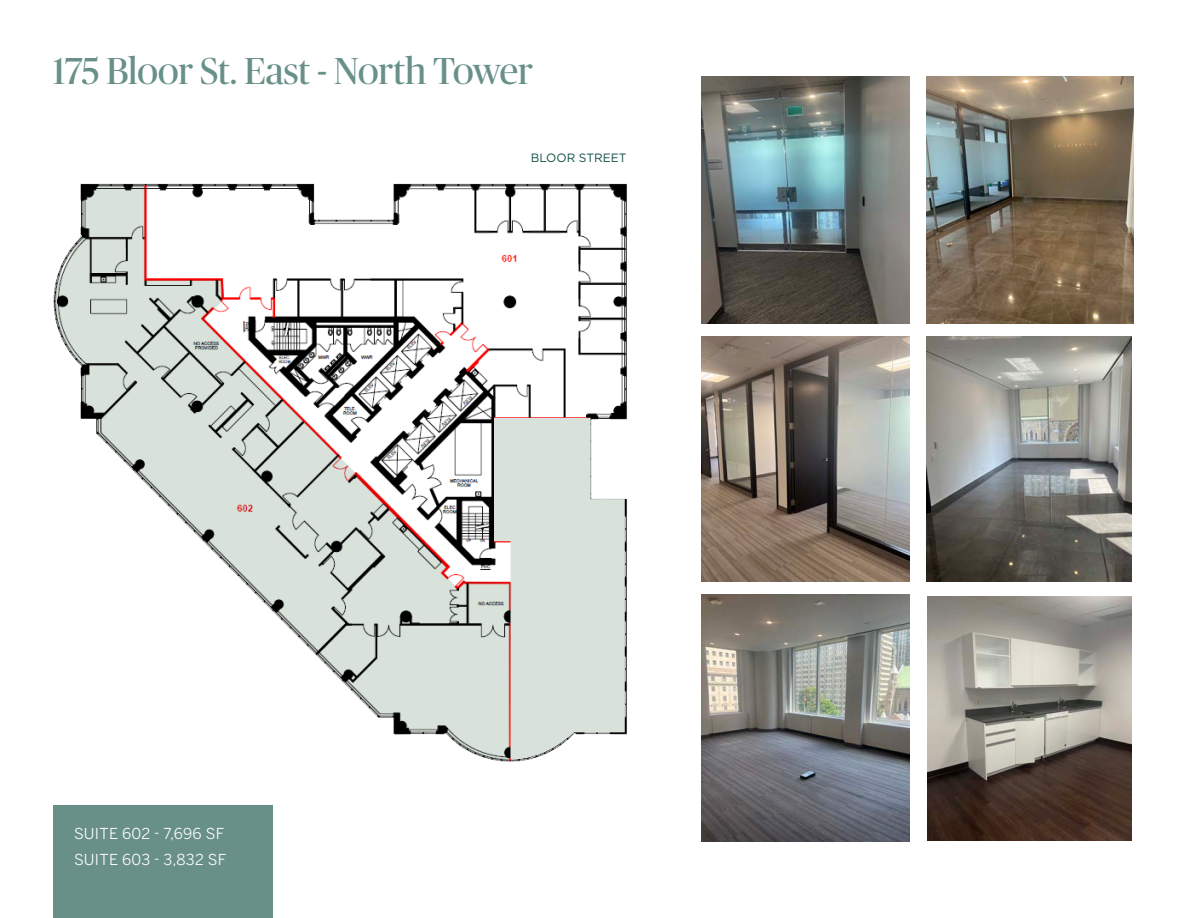
<style>
.page{position:relative;width:1188px;height:918px;background:#fff}
.page>*{position:absolute;margin:0;border:0;box-sizing:border-box;transform-origin:0 0}
.Sub_Head{font:37.5px "Publico Banner";letter-spacing:-.005em;color:#689088}
.Body{font:15px "Benton Sans";letter-spacing:.02em;color:#fff}
.Sub_Head-2{font:12px "Gotham";color:#104f42}
</style>
<div class="page">
<img style="left:702px;top:76px;width:207px;height:247px">
<img style="left:926px;top:76px;width:208px;height:247px">
<img style="left:702px;top:595px;width:207px;height:247px">
<img style="left:702px;top:337px;width:207px;height:244px">
<img style="left:926px;top:337px;width:206px;height:244px">
<img style="left:928px;top:596px;width:204px;height:244px">
<img style="left:80px;top:183px;width:547px;height:579px">
<svg style="left:512px;top:418px;width:113px;height:341px;fill:#d8e2da"></svg>
<svg style="left:53px;top:186px;width:459px;height:576px"></svg>
<div style="left:53px;top:806px;width:219px;height:112px;background:#689088"></div>
<p class="Sub_Head" style="left:53px;top:45px;width:481px">175 Bloor St. East - North Tower</p>
<p class="Body" style="left:74px;top:824px;width:152px">SUITE 602 - 7,696 SF</p>
<p class="Body" style="left:74px;top:851px;width:154px">SUITE 603 - 3,832 SF</p>
<p class="Sub_Head-2" style="left:531px;top:151px;width:97px">BLOOR STREET</p>
</div>
